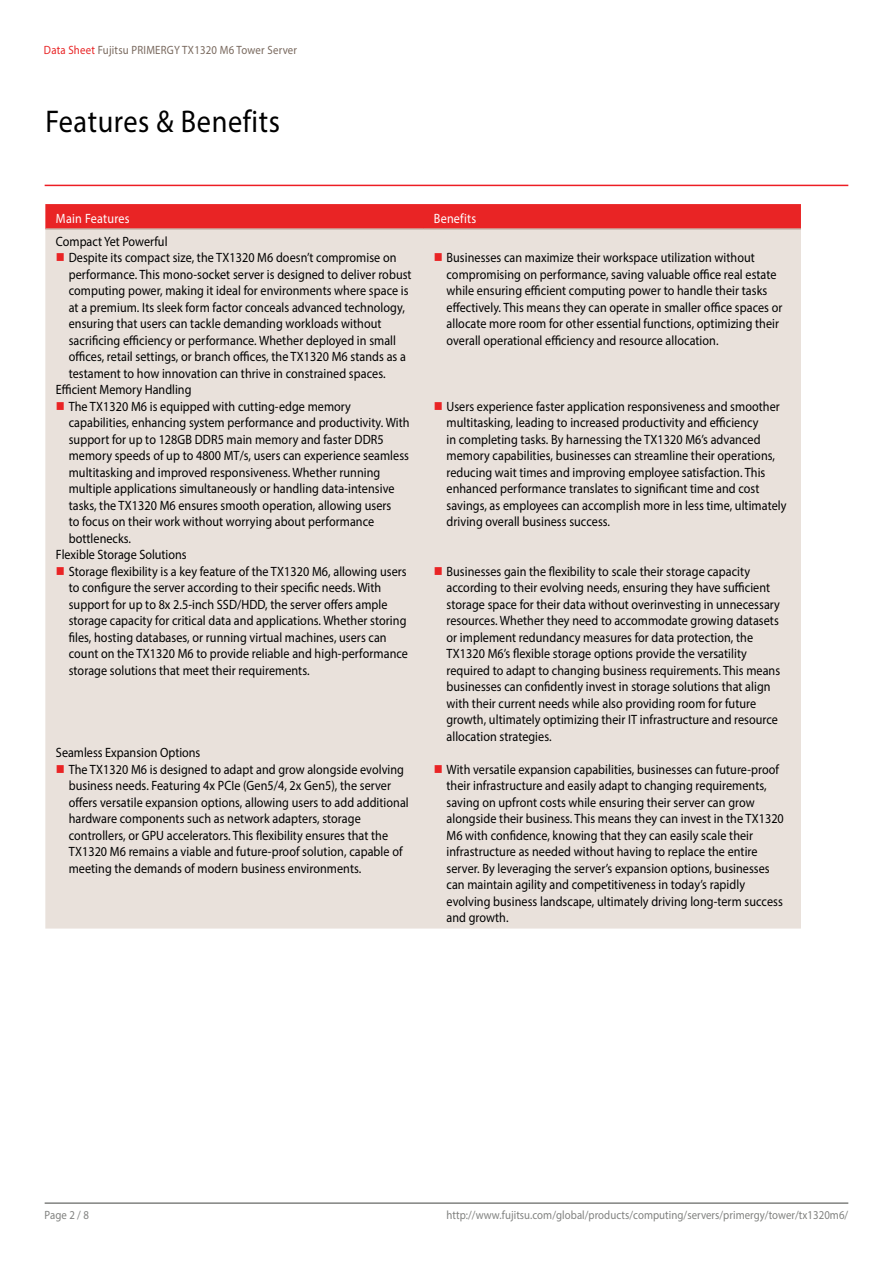
<style>
.page{position:relative;width:893px;height:1263px;background:#fff}
.page>*{position:absolute;margin:0;border:0;box-sizing:border-box;transform-origin:0 0}
.t1{font:31.5px "Myriad Pro";letter-spacing:.02em;color:#000;scale:.9 1}
.t2{font:13.5px/16.5px "Myriad Pro";letter-spacing:.005em;color:#000;scale:.9 1}
.t3{font:13.5px "Myriad Pro";letter-spacing:.02em;color:#fff;scale:.9 1}
.t4{font:12px "Myriad Pro";letter-spacing:.005em;color:#818280;scale:.9 1}
.t5{font:12px "Myriad Pro";letter-spacing:.02em;color:#79695e;scale:.9 1}
.s1{color:#e92425}
</style>
<div class="page">
<hr style="left:45px;top:1202px;width:803px;height:2px;background:#818280">
<div style="left:45px;top:204px;width:756px;height:24px;background:#e92425"></div>
<div style="left:45px;top:230px;width:756px;height:698px;background:#e9e1db"></div>
<hr style="left:45px;top:228px;width:378px;height:2px;background:#c9bbb0">
<hr style="left:423px;top:228px;width:378px;height:2px;background:#c9bbb0">
<hr style="left:45px;top:185px;width:803px;height:1px;background:#ed1d24">
<svg style="left:57px;top:253px;width:7px;height:8px"></svg>
<svg style="left:435px;top:253px;width:7px;height:8px"></svg>
<svg style="left:57px;top:402px;width:7px;height:8px"></svg>
<svg style="left:435px;top:402px;width:7px;height:8px"></svg>
<svg style="left:57px;top:567px;width:7px;height:8px"></svg>
<svg style="left:435px;top:567px;width:7px;height:7px"></svg>
<svg style="left:57px;top:765px;width:7px;height:7px"></svg>
<svg style="left:435px;top:765px;width:7px;height:7px"></svg>
<p class="t5" style="left:44px;top:43px;width:283px"><span class="s1">Data Sheet</span> Fujitsu PRIMERGY TX1320 M6 Tower Server</p>
<h1 class="t1" style="left:45px;top:102px;width:262px">Features &amp; Benefits</h1>
<p class="t3" style="left:56px;top:210px;width:83px">Main Features</p>
<p class="t3" style="left:434px;top:210px;width:49px">Benefits</p>
<p class="t2" style="left:69px;top:233px;width:382px;text-indent:-13px">Compact Yet Powerful<br>Despite its compact size, the TX1320 M6 doesn’t compromise on performance. This mono-socket server is designed to deliver robust computing power, making it ideal for environments where space is at a premium. Its sleek form factor conceals advanced technology, ensuring that users can tackle demanding workloads without sacrificing efficiency or performance. Whether deployed in small offices, retail settings, or branch offices, the TX1320 M6 stands as a testament to how innovation can thrive in constrained spaces.</p>
<p class="t2" style="left:447px;top:249px;width:375px">Businesses can maximize their workspace utilization without compromising on performance, saving valuable office real estate while ensuring efficient computing power to handle their tasks effectively. This means they can operate in smaller office spaces or allocate more room for other essential functions, optimizing their overall operational efficiency and resource allocation.</p>
<p class="t2" style="left:69px;top:381px;width:380px;text-indent:-13px">Efficient Memory Handling<br>The TX1320 M6 is equipped with cutting-edge memory capabilities, enhancing system performance and productivity. With support for up to 128GB DDR5 main memory and faster DDR5 memory speeds of up to 4800 MT/s, users can experience seamless multitasking and improved responsiveness. Whether running multiple applications simultaneously or handling data-intensive tasks, the TX1320 M6 ensures smooth operation, allowing users<br>to focus on their work without worrying about performance bottlenecks.</p>
<p class="t2" style="left:69px;top:546px;width:378px;text-indent:-13px">Flexible Storage Solutions<br>Storage flexibility is a key feature of the TX1320 M6, allowing users to configure the server according to their specific needs. With support for up to 8x 2.5-inch SSD/HDD, the server offers ample storage capacity for critical data and applications. Whether storing files, hosting databases, or running virtual machines, users can count on the TX1320 M6 to provide reliable and high-performance storage solutions that meet their requirements.</p>
<p class="t2" style="left:69px;top:744px;width:379px;text-indent:-13px">Seamless Expansion Options<br>The TX1320 M6 is designed to adapt and grow alongside evolving business needs. Featuring 4x PCIe (Gen5/4, 2x Gen5), the server offers versatile expansion options, allowing users to add additional hardware components such as network adapters, storage controllers, or GPU accelerators. This flexibility ensures that the TX1320 M6 remains a viable and future-proof solution, capable of meeting the demands of modern business environments.</p>
<p class="t2" style="left:447px;top:398px;width:379px">Users experience faster application responsiveness and smoother multitasking, leading to increased productivity and efficiency<br>in completing tasks. By harnessing the TX1320 M6’s advanced memory capabilities, businesses can streamline their operations, reducing wait times and improving employee satisfaction. This enhanced performance translates to significant time and cost savings, as employees can accomplish more in less time, ultimately driving overall business success.</p>
<p class="t2" style="left:447px;top:562px;width:372px">Businesses gain the flexibility to scale their storage capacity according to their evolving needs, ensuring they have sufficient storage space for their data without overinvesting in unnecessary resources. Whether they need to accommodate growing datasets or implement redundancy measures for data protection, the TX1320 M6’s flexible storage options provide the versatility required to adapt to changing business requirements. This means businesses can confidently invest in storage solutions that align with their current needs while also providing room for future growth, ultimately optimizing their IT infrastructure and resource allocation strategies.</p>
<p class="t2" style="left:447px;top:760px;width:376px">With versatile expansion capabilities, businesses can future-proof their infrastructure and easily adapt to changing requirements, saving on upfront costs while ensuring their server can grow alongside their business. This means they can invest in the TX1320<br>M6 with confidence, knowing that they can easily scale their infrastructure as needed without having to replace the entire server. By leveraging the server’s expansion options, businesses can maintain agility and competitiveness in today’s rapidly evolving business landscape, ultimately driving long-term success and growth.</p>
<p class="t4" style="left:45px;top:1207px;width:51px">Page 2 / 8</p>
<p class="t4" style="left:446px;top:1207px;width:448px">http://www.fujitsu.com/global/products/computing/servers/primergy/tower/tx1320m6/</p>
</div>
